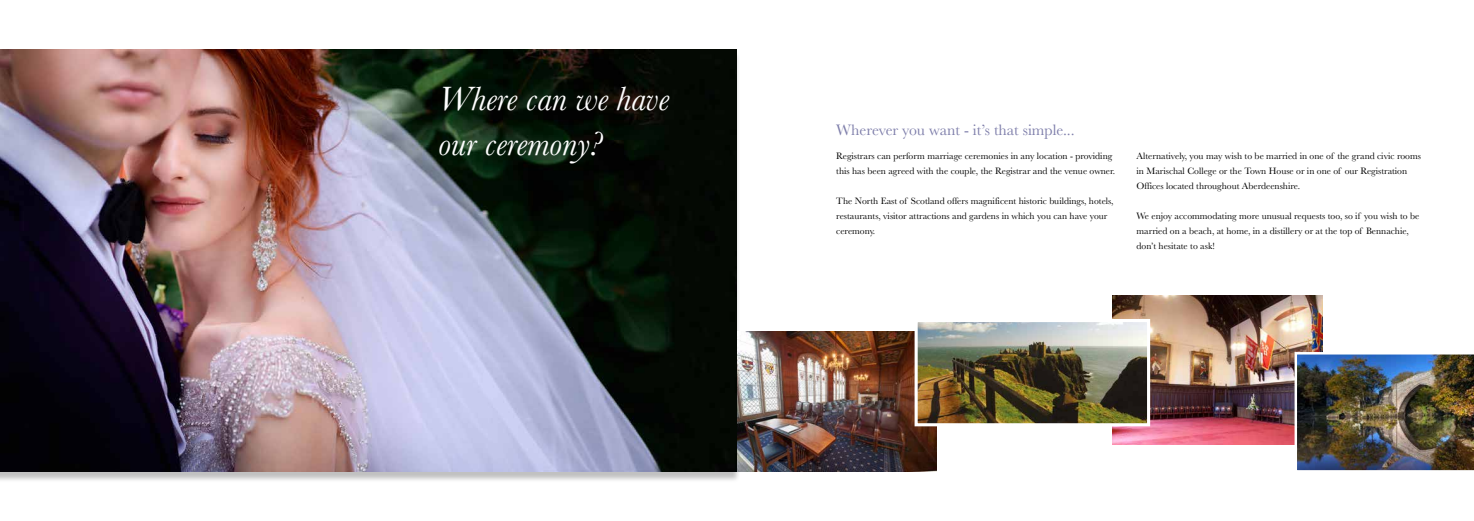
<style>
.page{position:relative;width:1474px;height:521px;background:#fff}
.page>*{position:absolute;margin:0;border:0;box-sizing:border-box;transform-origin:0 0}
.t1{font:italic 35px/44.9px "Baskerville";color:#fff}
.t2{font:15.75px "Baskerville";color:#7e7eaa}
.t3{font:9.62px/14.9px "Baskerville";color:#000}
</style>
<div class="page">
<div style="left:0;top:51px;width:740px;height:431px;background:#000;opacity:.25"></div>
<img style="left:0;top:50px;width:737px;height:421px">
<img style="left:737px;top:332px;width:199px;height:139px">
<img style="left:1112px;top:296px;width:210px;height:149px">
<img style="left:918px;top:323px;width:228px;height:99px">
<div style="left:914px;top:319px;width:236px;height:107px;border:3px solid #fff"></div>
<img style="left:1294px;top:352px;width:179px;height:119px">
<h1 class="t1" style="left:438px;top:77px;width:232px">Where can we have our ceremony?</h1>
<h2 class="t2" style="left:836px;top:119px;width:240px">Wherever you want - it’s that simple...</h2>
<p class="t3" style="left:836px;top:149px;width:280px">Registrars can perform marriage ceremonies in any location - providing this has been agreed with the couple, the Registrar and the venue owner.</p>
<p class="t3" style="left:836px;top:194px;width:279px">The North East of Scotland offers magnificent historic buildings, hotels, restaurants, visitor attractions and gardens in which you can have your ceremony.</p>
<p class="t3" style="left:1136px;top:149px;width:286px">Alternatively, you may wish to be married in one of the grand civic rooms in Marischal College or the Town House or in one of our Registration<br>Offices located throughout Aberdeenshire.</p>
<p class="t3" style="left:1136px;top:208px;width:284px">We enjoy accommodating more unusual requests too, so if you wish to be married on a beach, at home, in a distillery or at the top of Bennachie, don’t hesitate to ask!</p>
</div>
